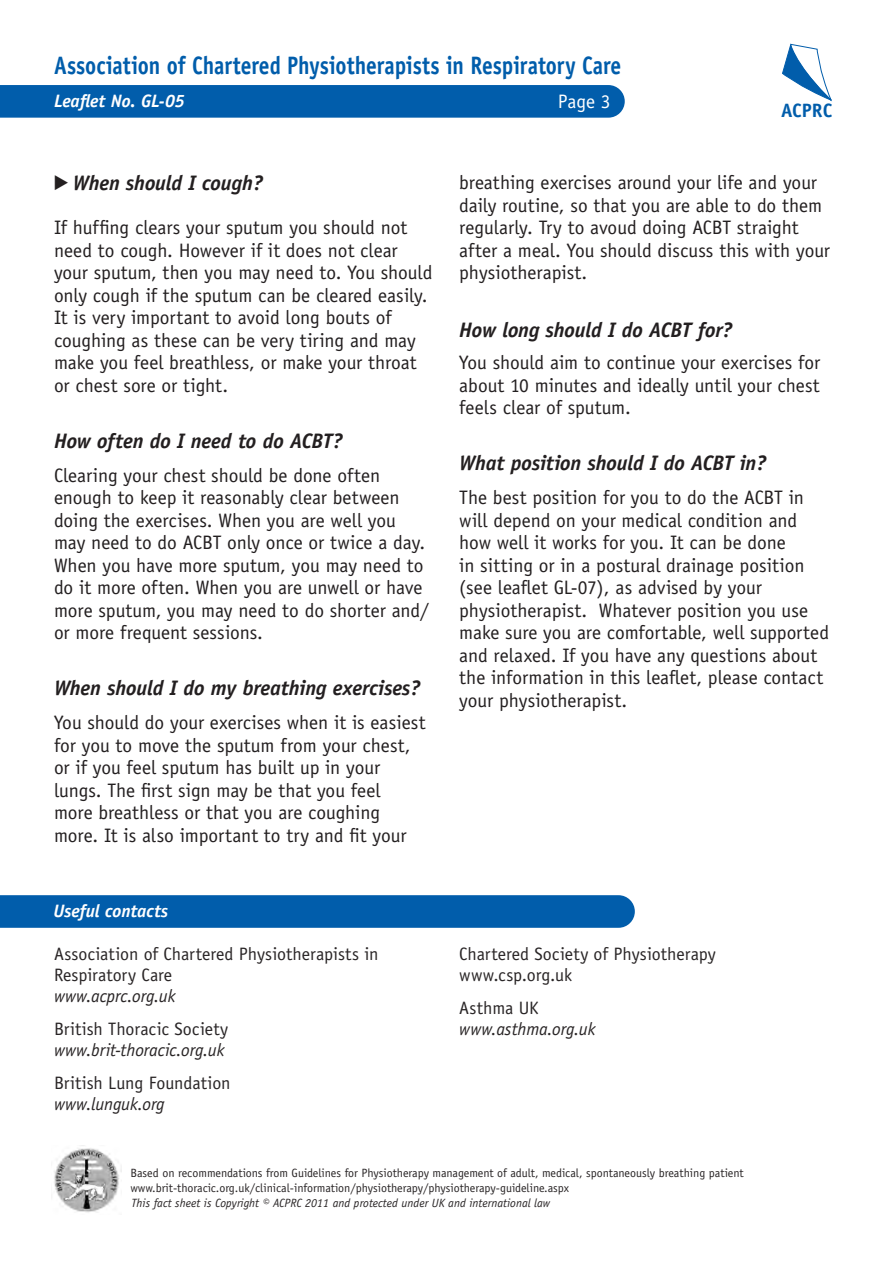
<style>
.page{position:relative;width:893px;height:1263px;background:#fff}
.page>*{position:absolute;margin:0;border:0;box-sizing:border-box;transform-origin:0 0}
.Heading_2{font:700 25.2px "Officina Sans";letter-spacing:-.005em;color:#015dab;scale:.85 1}
.x_head_3{font:italic 700 21px "Officina Sans";letter-spacing:-.01em;color:#231f20}
.text{font:19.5px/22.5px "Officina Sans";letter-spacing:-.005em;color:#231f20}
.text-2{font:19.5px "Officina Sans";color:#fff}
.t1{font:700 19.35px "Officina Sans";color:#015dab}
.t2{font:18px/21px "Officina Sans";color:#292526}
.t3{font:italic 18px "Officina Sans";letter-spacing:-.005em;color:#292526}
.t4{font:italic 700 18px "Officina Sans";letter-spacing:-.005em;color:#fff}
.t5{font:12px "Officina Sans";color:#292526}
.t6{font:italic 12px "Officina Sans";color:#292526}
</style>
<div class="page">
<img style="left:54px;top:1145px;width:68px;height:68px">
<div style="left:0;top:895px;width:635px;height:33px;background:#015dab"></div>
<svg style="left:782px;top:43px;width:50px;height:58px"></svg>
<div style="left:0;top:85px;width:625px;height:33px;background:#015dab"></div>
<p class="Heading_2" style="left:54px;top:50px;width:669px">Association of Chartered Physiotherapists in Respiratory Care</p>
<p class="t4" style="left:54px;top:90px;width:132px">Leaflet No. GL-05</p>
<p class="text-2" style="left:558px;top:90px;width:54px">Page 3</p>
<p class="t1" style="left:781px;top:98px;width:53px">ACPRC</p>
<p class="x_head_3" style="left:73px;top:171px;width:192px">When should I cough?</p>
<p class="text" style="left:54px;top:216px;width:380px">If huffing clears your sputum you should not need to cough. However if it does not clear your sputum, then you may need to. You should only cough if the sputum can be cleared easily.<br>It is very important to avoid long bouts of coughing as these can be very tiring and may make you feel breathless, or make your throat or chest sore or tight.</p>
<p class="x_head_3" style="left:54px;top:428px;width:290px">How often do I need to do ACBT?</p>
<p class="text" style="left:54px;top:464px;width:376px">Clearing your chest should be done often enough to keep it reasonably clear between doing the exercises. When you are well you may need to do ACBT only once or twice a day.<br>When you have more sputum, you may need to do it more often. When you are unwell or have more sputum, you may need to do shorter and/ or more frequent sessions.</p>
<p class="x_head_3" style="left:54px;top:675px;width:368px">When should I do my breathing exercises?</p>
<p class="text" style="left:54px;top:711px;width:373px">You should do your exercises when it is easiest for you to move the sputum from your chest, or if you feel sputum has built up in your lungs. The first sign may be that you feel<br>more breathless or that you are coughing more. It is also important to try and fit your</p>
<p class="t4" style="left:53px;top:900px;width:116px">Useful contacts</p>
<p class="t2" style="left:54px;top:944px;width:326px">Association of Chartered Physiotherapists in<br>Respiratory Care</p>
<p class="t3" style="left:54px;top:986px;width:123px">www.acprc.org.uk</p>
<p class="t2" style="left:54px;top:1019px;width:176px">British Thoracic Society</p>
<p class="t3" style="left:54px;top:1040px;width:172px">www.brit-thoracic.org.uk</p>
<p class="t2" style="left:54px;top:1073px;width:178px">British Lung Foundation</p>
<p class="t3" style="left:54px;top:1094px;width:112px">www.lunguk.org</p>
<p class="text" style="left:459px;top:171px;width:372px">breathing exercises around your life and your daily routine, so that you are able to do them regularly. Try to avoud doing ACBT straight after a meal. You should discuss this with your physiotherapist.</p>
<p class="x_head_3" style="left:459px;top:317px;width:275px">How long should I do ACBT for?</p>
<p class="text" style="left:459px;top:351px;width:362px;text-align:justify">You should aim to continue your exercises for about 10 minutes and ideally until your chest feels clear of sputum.</p>
<p class="x_head_3" style="left:459px;top:450px;width:308px">What position should I do ACBT in?</p>
<p class="text" style="left:459px;top:486px;width:371px">The best position for you to do the ACBT in will depend on your medical condition and how well it works for you. It can be done<br>in sitting or in a postural drainage position (see leaflet GL-07), as advised by your physiotherapist. Whatever position you use make sure you are comfortable, well supported and relaxed. If you have any questions about the information in this leaflet, please contact your physiotherapist.</p>
<p class="t2" style="left:459px;top:944px;width:258px">Chartered Society of Physiotherapy</p>
<p class="t2" style="left:459px;top:965px;width:114px">www.csp.org.uk</p>
<p class="t2" style="left:459px;top:998px;width:81px">Asthma UK</p>
<p class="t3" style="left:459px;top:1019px;width:138px">www.asthma.org.uk</p>
<p class="t5" style="left:130px;top:1166px;width:615px">Based on recommendations from Guidelines for Physiotherapy management of adult, medical, spontaneously breathing patient</p>
<p class="t5" style="left:130px;top:1181px;width:440px">www.brit-thoracic.org.uk/clinical-information/physiotherapy/physiotherapy-guideline.aspx</p>
<p class="t6" style="left:132px;top:1196px;width:420px">This fact sheet is Copyright © ACPRC 2011 and protected under UK and international law</p>
</div>
